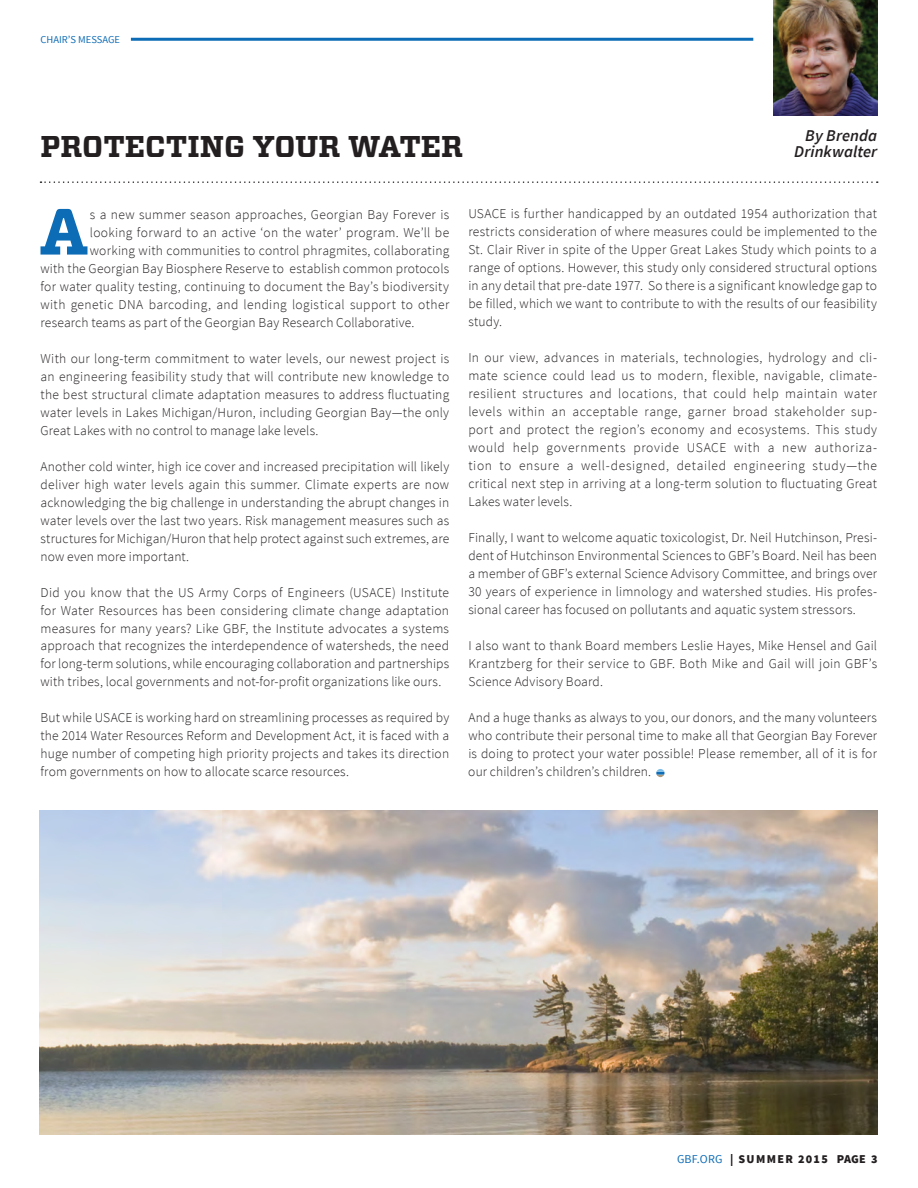
<style>
.page{position:relative;width:918px;height:1188px;background:#fff}
.page>*{position:absolute;margin:0;border:0;box-sizing:border-box;transform-origin:0 0}
.t1{font:700 64.95px "Vitesse";color:#0d6cb6}
.t2{font:700 30px "Vitesse";color:#231f20}
.t3{font:italic 600 16.5px/16.5px "Source Sans Pro";letter-spacing:.005em;color:#231f20;text-align:right}
.t4{font:300 13.5px/18px "Source Sans Pro";letter-spacing:.015em;color:#231f20;text-align:justify}
.t5{font:900 12px "Source Sans Pro";letter-spacing:.115em;color:#231f20}
.t6{font:10.5px "Source Sans Pro";color:#0d6cb6}
.s1{font-weight:400;color:#0d6cb6}
</style>
<div class="page">
<svg style="left:40px;top:181px;width:838px;height:2px"></svg>
<hr style="left:131px;top:38px;width:622px;height:3px;background:#0d6cb6">
<img style="left:773px;top:0;width:105px;height:115px">
<img style="left:40px;top:810px;width:838px;height:325px">
<svg style="left:656px;top:769px;width:9px;height:8px"></svg>
<p class="t6" style="left:40px;top:33px;width:81px">CHAIR’S MESSAGE</p>
<p class="t2" style="left:40px;top:127px;width:424px">PROTECTING YOUR WATER</p>
<p class="t3" style="left:794px;top:127px;width:84px">By Brenda<br>Drinkwalter</p>
<p class="t1" style="left:39px;top:189px;width:51px">A</p>
<p class="t4" style="left:90px;top:205px;width:361px">s a new summer season approaches, Georgian Bay Forever is</p>
<p class="t4" style="left:90px;top:223px;width:361px">looking forward to an active ‘on the water’ program. We’ll be</p>
<p class="t4" style="left:90px;top:241px;width:361px">working with communities to control phragmites, collaborating</p>
<p class="t4" style="left:40px;top:259px;width:410px">with the Georgian Bay Biosphere Reserve to establish common protocols</p>
<p class="t4" style="left:40px;top:277px;width:410px">for water quality testing, continuing to document the Bay’s biodiversity</p>
<p class="t4" style="left:40px;top:295px;width:410px">with genetic DNA barcoding, and lending logistical support to other</p>
<p class="t4" style="left:40px;top:313px;width:375px">research teams as part of the Georgian Bay Research Collaborative.</p>
<p class="t4" style="left:40px;top:349px;width:410px">With our long-term commitment to water levels, our newest project is an engineering feasibility study that will contribute new knowledge to the best structural climate adaptation measures to address fluctuating water levels in Lakes Michigan/Huron, including Georgian Bay—the only Great Lakes with no control to manage lake levels.</p>
<p class="t4" style="left:40px;top:457px;width:410px">Another cold winter, high ice cover and increased precipitation will likely deliver high water levels again this summer. Climate experts are now acknowledging the big challenge in understanding the abrupt changes in water levels over the last two years. Risk management measures such as structures for Michigan/Huron that help protect against such extremes, are now even more important.</p>
<p class="t4" style="left:40px;top:583px;width:410px">Did you know that the US Army Corps of Engineers (USACE) Institute for Water Resources has been considering climate change adaptation measures for many years? Like GBF, the Institute advocates a systems approach that recognizes the interdependence of watersheds, the need for long-term solutions, while encouraging collaboration and partnerships with tribes, local governments and not-for-profit organizations like ours.</p>
<p class="t4" style="left:40px;top:709px;width:410px">But while USACE is working hard on streamlining processes as required by the 2014 Water Resources Reform and Development Act, it is faced with a huge number of competing high priority projects and takes its direction from governments on how to allocate scarce resources.</p>
<p class="t4" style="left:468px;top:205px;width:410px">USACE is further handicapped by an outdated 1954 authorization that restricts consideration of where measures could be implemented to the St. Clair River in spite of the Upper Great Lakes Study which points to a range of options. However, this study only considered structural options in any detail that pre-date 1977. So there is a significant knowledge gap to be filled, which we want to contribute to with the results of our feasibility study.</p>
<p class="t4" style="left:468px;top:349px;width:410px">In our view, advances in materials, technologies, hydrology and cli&shy;mate science could lead us to modern, flexible, navigable, climate&shy;resilient structures and locations, that could help maintain water levels within an acceptable range, garner broad stakeholder sup&shy;port and protect the region’s economy and ecosystems. This study would help governments provide USACE with a new authoriza&shy;tion to ensure a well-designed, detailed engineering study—the critical next step in arriving at a long-term solution to fluctuating Great Lakes water levels.</p>
<p class="t4" style="left:468px;top:529px;width:410px">Finally, I want to welcome aquatic toxicologist, Dr. Neil Hutchinson, Presi&shy;dent of Hutchinson Environmental Sciences to GBF’s Board. Neil has been a member of GBF’s external Science Advisory Committee, and brings over 30 years of experience in limnology and watershed studies. His profes&shy;sional career has focused on pollutants and aquatic system stressors.</p>
<p class="t4" style="left:468px;top:637px;width:410px">I also want to thank Board members Leslie Hayes, Mike Hensel and Gail Krantzberg for their service to GBF. Both Mike and Gail will join GBF’s Science Advisory Board.</p>
<p class="t4" style="left:468px;top:709px;width:410px">And a huge thanks as always to you, our donors, and the many volunteers who contribute their personal time to make all that Georgian Bay Forever is doing to protect your water possible! Please remember, all of it is for our children’s children’s children.</p>
<p class="t5" style="left:677px;top:1151px;width:202px"><span class="s1">GBF.ORG</span> | SUMMER 2015 PAGE 3</p>
</div>
